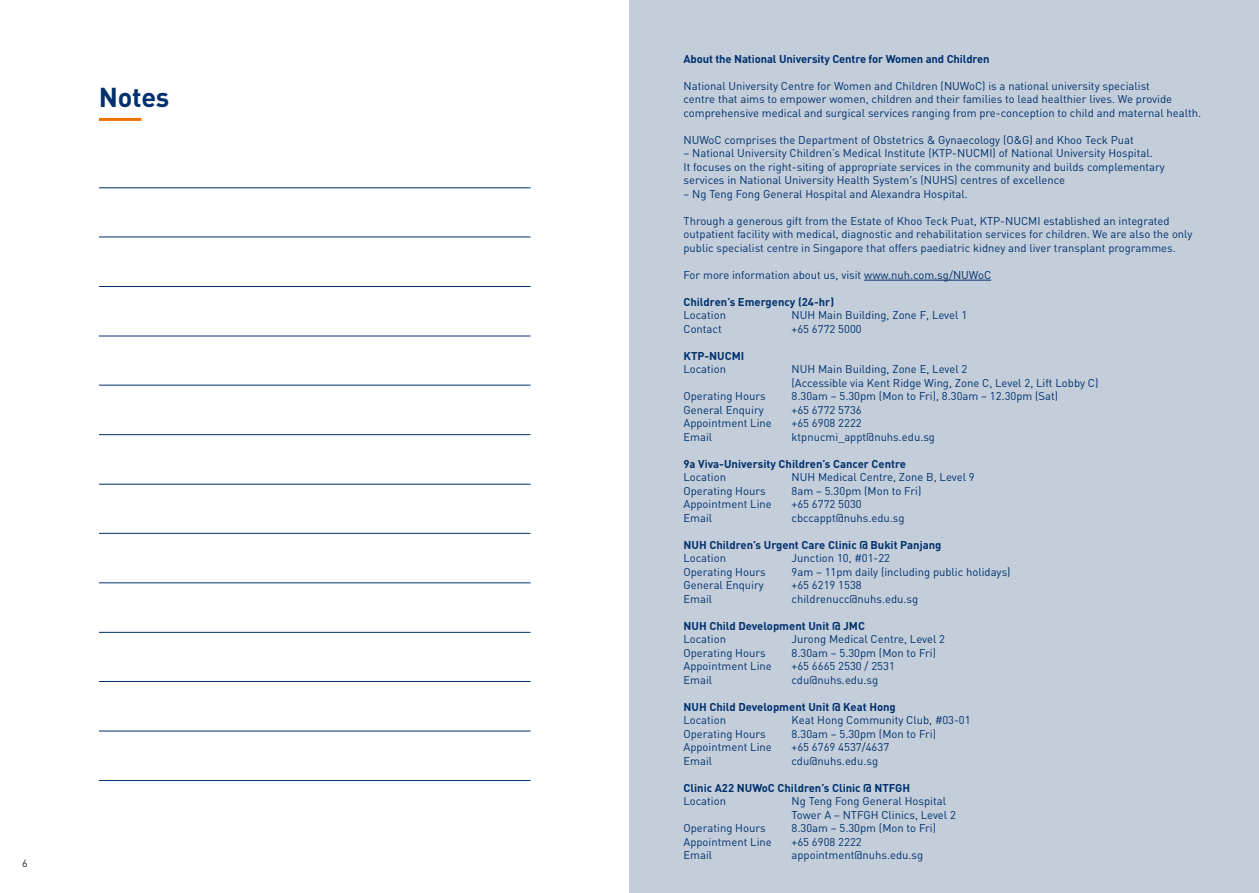
<style>
.page{position:relative;width:1259px;height:893px;background:#fff}
.page>*{position:absolute;margin:0;border:0;box-sizing:border-box;transform-origin:0 0}
.t1{font:700 27px "DINOT";letter-spacing:-.01em;color:#00306d}
.t2{font:11.25px/13.5px "DINOT";color:#00306d}
.t3{font:700 11.25px/13.5px "DINOT";color:#00306d}
.t4{font:10.5px "DIN";color:#231f20}
.s1{font-weight:400}
</style>
<div class="page">
<hr style="left:99px;top:118px;width:42px;height:3px;background:#ef7100">
<hr style="left:99px;top:188px;width:431px;height:1px;background:#00306d">
<hr style="left:99px;top:336px;width:431px;height:1px;background:#00306d">
<hr style="left:99px;top:484px;width:431px;height:1px;background:#00306d">
<hr style="left:99px;top:632px;width:431px;height:1px;background:#00306d">
<hr style="left:99px;top:237px;width:431px;height:1px;background:#00306d">
<hr style="left:99px;top:385px;width:431px;height:1px;background:#00306d">
<hr style="left:99px;top:533px;width:431px;height:1px;background:#00306d">
<hr style="left:99px;top:681px;width:431px;height:1px;background:#00306d">
<hr style="left:99px;top:286px;width:431px;height:1px;background:#00306d">
<hr style="left:99px;top:434px;width:431px;height:1px;background:#00306d">
<hr style="left:99px;top:583px;width:431px;height:1px;background:#00306d">
<hr style="left:99px;top:731px;width:431px;height:1px;background:#00306d">
<hr style="left:99px;top:780px;width:431px;height:1px;background:#00306d">
<div style="left:629px;top:0;width:630px;height:893px;background:#c3ceda"></div>
<hr style="left:864px;top:280px;width:127px;height:1px;background:#00306d">
<p class="t1" style="left:99px;top:78px;width:72px">Notes</p>
<p class="t4" style="left:22px;top:857px;width:7px">6</p>
<p class="t3" style="left:683px;top:51px;width:308px">About the National University Centre for Women and Children</p>
<p class="t2" style="left:683px;top:78px;width:519px">National University Centre for Women and Children (NUWoC) is a national university specialist<br>centre that aims to empower women, children and their families to lead healthier lives. We provide comprehensive medical and surgical services ranging from pre-conception to child and maternal health.</p>
<p class="t2" style="left:683px;top:132px;width:452px">NUWoC comprises the Department of Obstetrics &amp; Gynaecology (O&amp;G) and Khoo Teck Puat</p>
<p class="t2" style="left:683px;top:146px;width:483px">– National University Children’s Medical Institute (KTP-NUCMI) of National University Hospital.<br>It focuses on the right-siting of appropriate services in the community and builds complementary services in National University Health System's (NUHS) centres of excellence</p>
<p class="t2" style="left:683px;top:186px;width:286px">– Ng Teng Fong General Hospital and Alexandra Hospital.</p>
<p class="t2" style="left:683px;top:213px;width:510px">Through a generous gift from the Estate of Khoo Teck Puat, KTP-NUCMI established an integrated outpatient facility with medical, diagnostic and rehabilitation services for children. We are also the only public specialist centre in Singapore that offers paediatric kidney and liver transplant programmes.</p>
<p class="t2" style="left:683px;top:267px;width:309px">For more information about us, visit www.nuh.com.sg/NUWoC</p>
<p class="t3" style="left:683px;top:294px;width:152px">Children’s Emergency (24-hr)<br><span class="s1">Location</span></p>
<p class="t2" style="left:791px;top:308px;width:177px">NUH Main Building, Zone F, Level 1</p>
<p class="t2" style="left:683px;top:321px;width:40px">Contact</p>
<p class="t2" style="left:791px;top:321px;width:72px">+65 6772 5000</p>
<p class="t3" style="left:683px;top:348px;width:62px">KTP-NUCMI<br><span class="s1">Location</span></p>
<p class="t2" style="left:791px;top:362px;width:308px">NUH Main Building, Zone E, Level 2<br>(Accessible via Kent Ridge Wing, Zone C, Level 2, Lift Lobby C)</p>
<p class="t2" style="left:683px;top:389px;width:84px">Operating Hours</p>
<p class="t2" style="left:791px;top:389px;width:268px">8.30am – 5.30pm (Mon to Fri), 8.30am – 12.30pm (Sat)</p>
<p class="t2" style="left:683px;top:402px;width:82px">General Enquiry</p>
<p class="t2" style="left:791px;top:402px;width:72px">+65 6772 5736</p>
<p class="t2" style="left:683px;top:416px;width:90px">Appointment Line</p>
<p class="t2" style="left:791px;top:416px;width:72px">+65 6908 2222</p>
<p class="t2" style="left:683px;top:429px;width:30px">Email</p>
<p class="t2" style="left:791px;top:429px;width:145px">ktpnucmi_appt@nuhs.edu.sg</p>
<p class="t3" style="left:683px;top:456px;width:224px">9a Viva-University Children’s Cancer Centre<br><span class="s1">Location</span></p>
<p class="t2" style="left:791px;top:470px;width:185px">NUH Medical Centre, Zone B, Level 9</p>
<p class="t2" style="left:683px;top:483px;width:84px">Operating Hours</p>
<p class="t2" style="left:791px;top:483px;width:131px">8am – 5.30pm (Mon to Fri)</p>
<p class="t2" style="left:683px;top:497px;width:90px">Appointment Line</p>
<p class="t2" style="left:791px;top:497px;width:72px">+65 6772 5030</p>
<p class="t2" style="left:683px;top:510px;width:30px">Email</p>
<p class="t2" style="left:791px;top:510px;width:115px">cbccappt@nuhs.edu.sg</p>
<p class="t3" style="left:683px;top:537px;width:259px">NUH Children’s Urgent Care Clinic @ Bukit Panjang<br><span class="s1">Location</span></p>
<p class="t2" style="left:791px;top:551px;width:100px">Junction 10, #01-22</p>
<p class="t2" style="left:683px;top:564px;width:84px">Operating Hours</p>
<p class="t2" style="left:791px;top:564px;width:221px">9am – 11pm daily (including public holidays)</p>
<p class="t2" style="left:683px;top:578px;width:82px">General Enquiry</p>
<p class="t2" style="left:791px;top:578px;width:72px">+65 6219 1538</p>
<p class="t2" style="left:683px;top:591px;width:30px">Email</p>
<p class="t2" style="left:791px;top:591px;width:128px">childrenucc@nuhs.edu.sg</p>
<p class="t3" style="left:683px;top:618px;width:183px">NUH Child Development Unit @ JMC<br><span class="s1">Location</span></p>
<p class="t2" style="left:791px;top:632px;width:155px">Jurong Medical Centre, Level 2</p>
<p class="t2" style="left:683px;top:645px;width:84px">Operating Hours</p>
<p class="t2" style="left:791px;top:645px;width:146px">8.30am – 5.30pm (Mon to Fri)</p>
<p class="t2" style="left:683px;top:659px;width:90px">Appointment Line</p>
<p class="t2" style="left:791px;top:659px;width:105px">+65 6665 2530 / 2531</p>
<p class="t2" style="left:683px;top:672px;width:30px">Email</p>
<p class="t2" style="left:791px;top:672px;width:88px">cdu@nuhs.edu.sg</p>
<p class="t3" style="left:683px;top:699px;width:214px">NUH Child Development Unit @ Keat Hong<br><span class="s1">Location</span></p>
<p class="t2" style="left:791px;top:713px;width:181px">Keat Hong Community Club, #03-01</p>
<p class="t2" style="left:683px;top:726px;width:84px">Operating Hours</p>
<p class="t2" style="left:791px;top:726px;width:146px">8.30am – 5.30pm (Mon to Fri)</p>
<p class="t2" style="left:683px;top:740px;width:90px">Appointment Line</p>
<p class="t2" style="left:791px;top:740px;width:99px">+65 6769 4537/4637</p>
<p class="t2" style="left:683px;top:753px;width:30px">Email</p>
<p class="t2" style="left:791px;top:753px;width:88px">cdu@nuhs.edu.sg</p>
<p class="t3" style="left:683px;top:780px;width:228px">Clinic A22 NUWoC Children’s Clinic @ NTFGH<br><span class="s1">Location</span></p>
<p class="t2" style="left:791px;top:794px;width:166px">Ng Teng Fong General Hospital<br>Tower A – NTFGH Clinics, Level 2</p>
<p class="t2" style="left:683px;top:821px;width:84px">Operating Hours</p>
<p class="t2" style="left:791px;top:821px;width:146px">8.30am – 5.30pm (Mon to Fri)</p>
<p class="t2" style="left:683px;top:834px;width:90px">Appointment Line</p>
<p class="t2" style="left:791px;top:834px;width:72px">+65 6908 2222</p>
<p class="t2" style="left:683px;top:848px;width:30px">Email</p>
<p class="t2" style="left:791px;top:848px;width:133px">appointment@nuhs.edu.sg</p>
</div>
